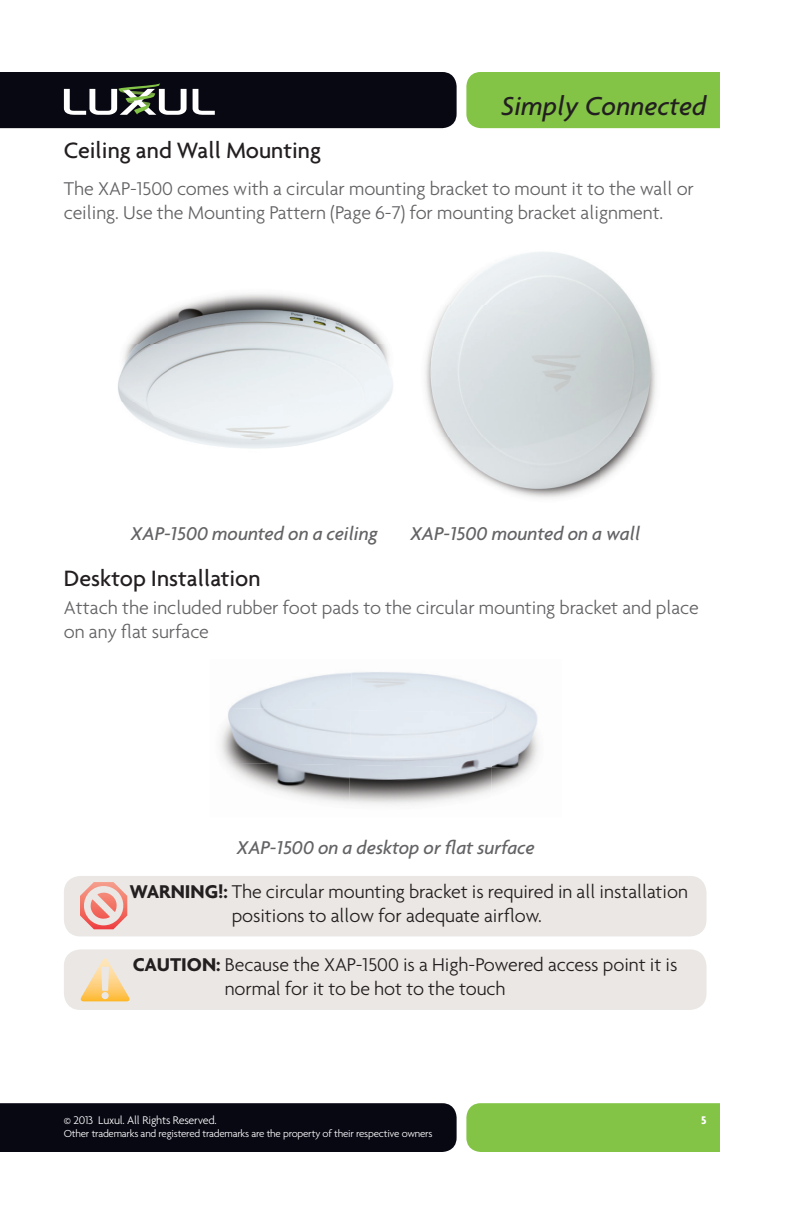
<style>
.page{position:relative;width:792px;height:1224px;background:#fff}
.page>*{position:absolute;margin:0;border:0;box-sizing:border-box;transform-origin:0 0}
.t1{font:italic 500 28px "Agenda";color:#231f20}
.t2{font:500 24px "Agenda";color:#231f20}
.t3{font:300 20px/24px "Agenda";letter-spacing:-.005em;color:#636366}
.t4{font:300 20px/24px "Agenda";letter-spacing:-.005em;color:#231f20}
.t5{font:italic 500 20px "Agenda";letter-spacing:-.005em;color:#636366}
.t6{font:300 12px "Agenda";letter-spacing:-.02em;color:#fff}
.t7{font:700 12px "Agenda";color:#fff}
.t8{font:300 11px "Agenda";letter-spacing:-.02em;color:#fff}
.s1{font-weight:700}
</style>
<div class="page">
<div style="left:0;top:1103px;width:457px;height:49px;background:#080813"></div>
<div style="left:466px;top:1103px;width:254px;height:49px;background:#83c447"></div>
<div style="left:466px;top:72px;width:254px;height:56px;background:#83c447"></div>
<svg style="left:0;top:72px;width:457px;height:56px;background:#181821"></svg>
<img style="left:118px;top:293px;width:275px;height:156px">
<img style="left:425px;top:252px;width:231px;height:246px">
<img style="left:230px;top:672px;width:121px;height:36px">
<img style="left:492px;top:688px;width:47px;height:79px">
<img style="left:220px;top:708px;width:131px;height:55px">
<img style="left:350px;top:710px;width:143px;height:57px">
<img style="left:226px;top:763px;width:124px;height:41px">
<img style="left:349px;top:765px;width:143px;height:40px">
<img style="left:491px;top:767px;width:41px;height:38px">
<div style="left:64px;top:876px;width:642px;height:60px;background:#eae7e4;border-radius:17px"></div>
<svg style="left:80px;top:882px;width:47px;height:47px"></svg>
<div style="left:64px;top:949px;width:642px;height:61px;background:#eae7e4;border-radius:17px"></div>
<svg style="left:80px;top:958px;width:50px;height:43px"></svg>
<h1 class="t1" style="left:501px;top:89px;width:207px">Simply Connected</h1>
<p class="t2" style="left:64px;top:136px;width:259px">Ceiling and Wall Mounting</p>
<p class="t3" style="left:64px;top:176px;width:632px">The XAP-1500 comes with a circular mounting bracket to mount it to the wall or ceiling. Use the Mounting Pattern (Page 6-7) for mounting bracket alignment.</p>
<p class="t5" style="left:131px;top:522px;width:248px">XAP-1500 mounted on a ceiling</p>
<p class="t5" style="left:410px;top:522px;width:232px">XAP-1500 mounted on a wall</p>
<p class="t2" style="left:64px;top:564px;width:198px">Desktop Installation</p>
<p class="t3" style="left:64px;top:595px;width:636px">Attach the included rubber foot pads to the circular mounting bracket and place on any flat surface</p>
<p class="t5" style="left:237px;top:835px;width:299px">XAP-1500 on a desktop or flat surface</p>
<p class="t4" style="left:232px;top:879px;width:458px;text-indent:-102px"><span class="s1">WARNING!:</span> The circular mounting bracket is required in all installation positions to allow for adequate airflow.</p>
<p class="t4" style="left:225px;top:952px;width:454px;text-indent:-92px"><span class="s1">CAUTION:</span> Because the XAP-1500 is a High-Powered access point it is normal for it to be hot to the touch</p>
<p class="t6" style="left:64px;top:1113px;width:154px">© 2013 Luxul. All Rights Reserved.</p>
<p class="t8" style="left:64px;top:1127px;width:370px">Other trademarks and registered trademarks are the property of their respective owners</p>
<p class="t7" style="left:701px;top:1113px;width:7px">5</p>
</div>
